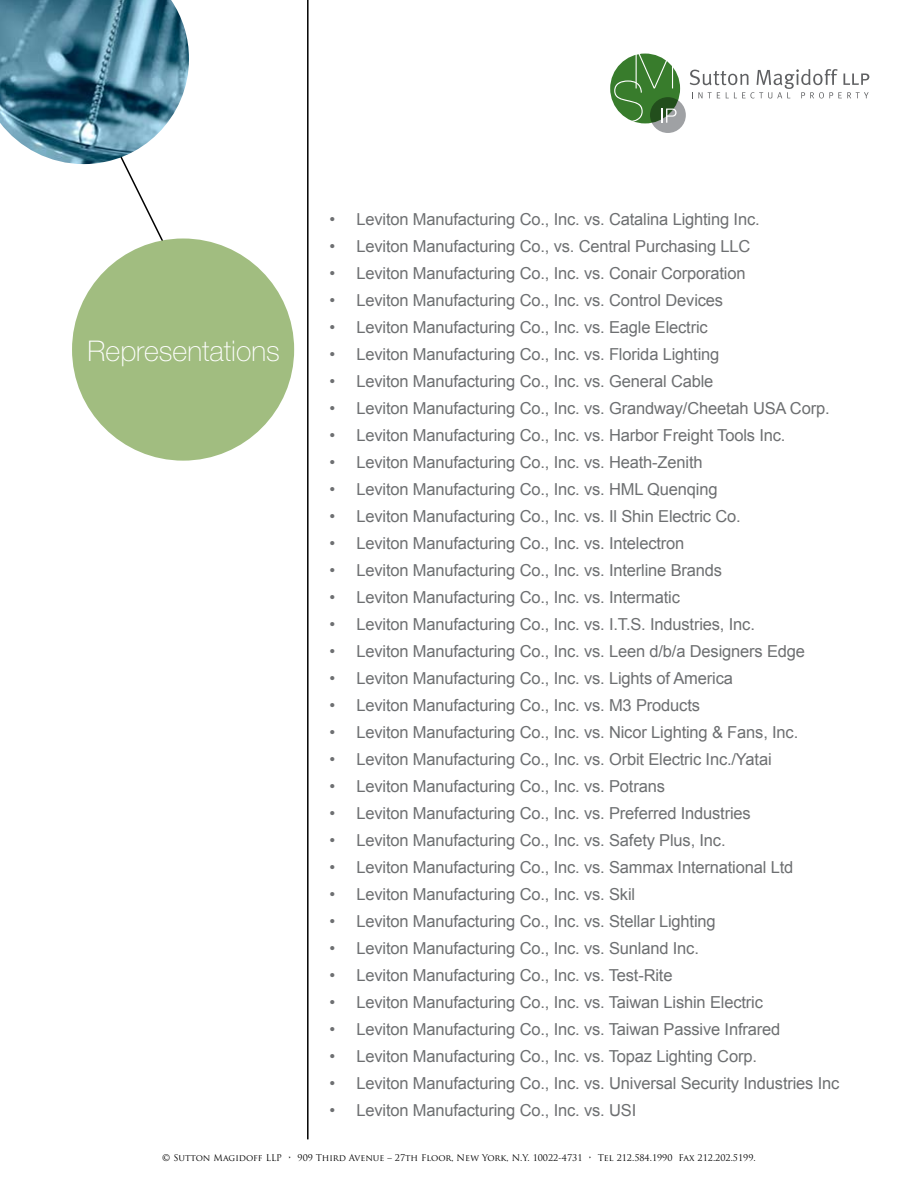
<style>
.page{position:relative;width:918px;height:1188px;background:#fff}
.page>*{position:absolute;margin:0;border:0;box-sizing:border-box;transform-origin:0 0}
.t1{font:100 28.5px "Helvetica Neue";color:#fff}
.t2{font:16.5px "Arial";letter-spacing:-.01em;color:#6d6f71}
.t3{font:9px "Trajan Pro";color:#000}
</style>
<div class="page">
<svg style="left:690px;top:69px;width:179px;height:29px"></svg>
<div style="left:610px;top:54px;width:70px;height:69px;background:#387c2c;border-radius:50%"></div>
<div style="left:650px;top:97px;width:36px;height:36px;background:#9fa1a4;border-radius:50%"></div>
<svg style="left:613px;top:53px;width:64px;height:70px"></svg>
<hr style="left:307px;top:0;width:2px;height:1139px;background:#000">
<svg style="left:72px;top:164px;width:91px;height:174px"></svg>
<div style="left:72px;top:238px;width:222px;height:223px;background:#a1bd80;border-radius:50%"></div>
<img style="left:0;top:0;width:189px;height:164px">
<h1 class="t1" style="left:88px;top:335px;width:194px">Representations</h1>
<p class="t2" style="left:329px;top:208px;width:432px">• Leviton Manufacturing Co., Inc. vs. Catalina Lighting Inc.</p>
<p class="t2" style="left:329px;top:235px;width:422px">• Leviton Manufacturing Co., vs. Central Purchasing LLC</p>
<p class="t2" style="left:329px;top:262px;width:418px">• Leviton Manufacturing Co., Inc. vs. Conair Corporation</p>
<p class="t2" style="left:329px;top:289px;width:395px">• Leviton Manufacturing Co., Inc. vs. Control Devices</p>
<p class="t2" style="left:329px;top:316px;width:380px">• Leviton Manufacturing Co., Inc. vs. Eagle Electric</p>
<p class="t2" style="left:329px;top:343px;width:391px">• Leviton Manufacturing Co., Inc. vs. Florida Lighting</p>
<p class="t2" style="left:329px;top:370px;width:386px">• Leviton Manufacturing Co., Inc. vs. General Cable</p>
<p class="t2" style="left:329px;top:397px;width:502px">• Leviton Manufacturing Co., Inc. vs. Grandway/Cheetah USA Corp.</p>
<p class="t2" style="left:329px;top:424px;width:458px">• Leviton Manufacturing Co., Inc. vs. Harbor Freight Tools Inc.</p>
<p class="t2" style="left:329px;top:451px;width:375px">• Leviton Manufacturing Co., Inc. vs. Heath-Zenith</p>
<p class="t2" style="left:329px;top:478px;width:390px">• Leviton Manufacturing Co., Inc. vs. HML Quenqing</p>
<p class="t2" style="left:329px;top:505px;width:413px">• Leviton Manufacturing Co., Inc. vs. Il Shin Electric Co.</p>
<p class="t2" style="left:329px;top:532px;width:357px">• Leviton Manufacturing Co., Inc. vs. Intelectron</p>
<p class="t2" style="left:329px;top:559px;width:394px">• Leviton Manufacturing Co., Inc. vs. Interline Brands</p>
<p class="t2" style="left:329px;top:586px;width:352px">• Leviton Manufacturing Co., Inc. vs. Intermatic</p>
<p class="t2" style="left:329px;top:613px;width:427px">• Leviton Manufacturing Co., Inc. vs. I.T.S. Industries, Inc.</p>
<p class="t2" style="left:329px;top:640px;width:477px">• Leviton Manufacturing Co., Inc. vs. Leen d/b/a Designers Edge</p>
<p class="t2" style="left:329px;top:667px;width:405px">• Leviton Manufacturing Co., Inc. vs. Lights of America</p>
<p class="t2" style="left:329px;top:694px;width:372px">• Leviton Manufacturing Co., Inc. vs. M3 Products</p>
<p class="t2" style="left:329px;top:721px;width:470px">• Leviton Manufacturing Co., Inc. vs. Nicor Lighting &amp; Fans, Inc.</p>
<p class="t2" style="left:329px;top:748px;width:444px">• Leviton Manufacturing Co., Inc. vs. Orbit Electric Inc./Yatai</p>
<p class="t2" style="left:329px;top:775px;width:337px">• Leviton Manufacturing Co., Inc. vs. Potrans</p>
<p class="t2" style="left:329px;top:802px;width:423px">• Leviton Manufacturing Co., Inc. vs. Preferred Industries</p>
<p class="t2" style="left:329px;top:829px;width:398px">• Leviton Manufacturing Co., Inc. vs. Safety Plus, Inc.</p>
<p class="t2" style="left:329px;top:856px;width:465px">• Leviton Manufacturing Co., Inc. vs. Sammax International Ltd</p>
<p class="t2" style="left:329px;top:883px;width:307px">• Leviton Manufacturing Co., Inc. vs. Skil</p>
<p class="t2" style="left:329px;top:910px;width:388px">• Leviton Manufacturing Co., Inc. vs. Stellar Lighting</p>
<p class="t2" style="left:329px;top:937px;width:371px">• Leviton Manufacturing Co., Inc. vs. Sunland Inc.</p>
<p class="t2" style="left:329px;top:964px;width:345px">• Leviton Manufacturing Co., Inc. vs. Test-Rite</p>
<p class="t2" style="left:329px;top:991px;width:435px">• Leviton Manufacturing Co., Inc. vs. Taiwan Lishin Electric</p>
<p class="t2" style="left:329px;top:1018px;width:452px">• Leviton Manufacturing Co., Inc. vs. Taiwan Passive Infrared</p>
<p class="t2" style="left:329px;top:1045px;width:429px">• Leviton Manufacturing Co., Inc. vs. Topaz Lighting Corp.</p>
<p class="t2" style="left:329px;top:1072px;width:512px">• Leviton Manufacturing Co., Inc. vs. Universal Security Industries Inc</p>
<p class="t2" style="left:329px;top:1099px;width:308px">• Leviton Manufacturing Co., Inc. vs. USI</p>
<p class="t3" style="left:162px;top:1152px;width:595px">© Sutton Magidoff LLP • 909 Third Avenue – 27th Floor, New York, N.Y. 10022-4731 • Tel 212.584.1990 Fax 212.202.5199.</p>
</div>
